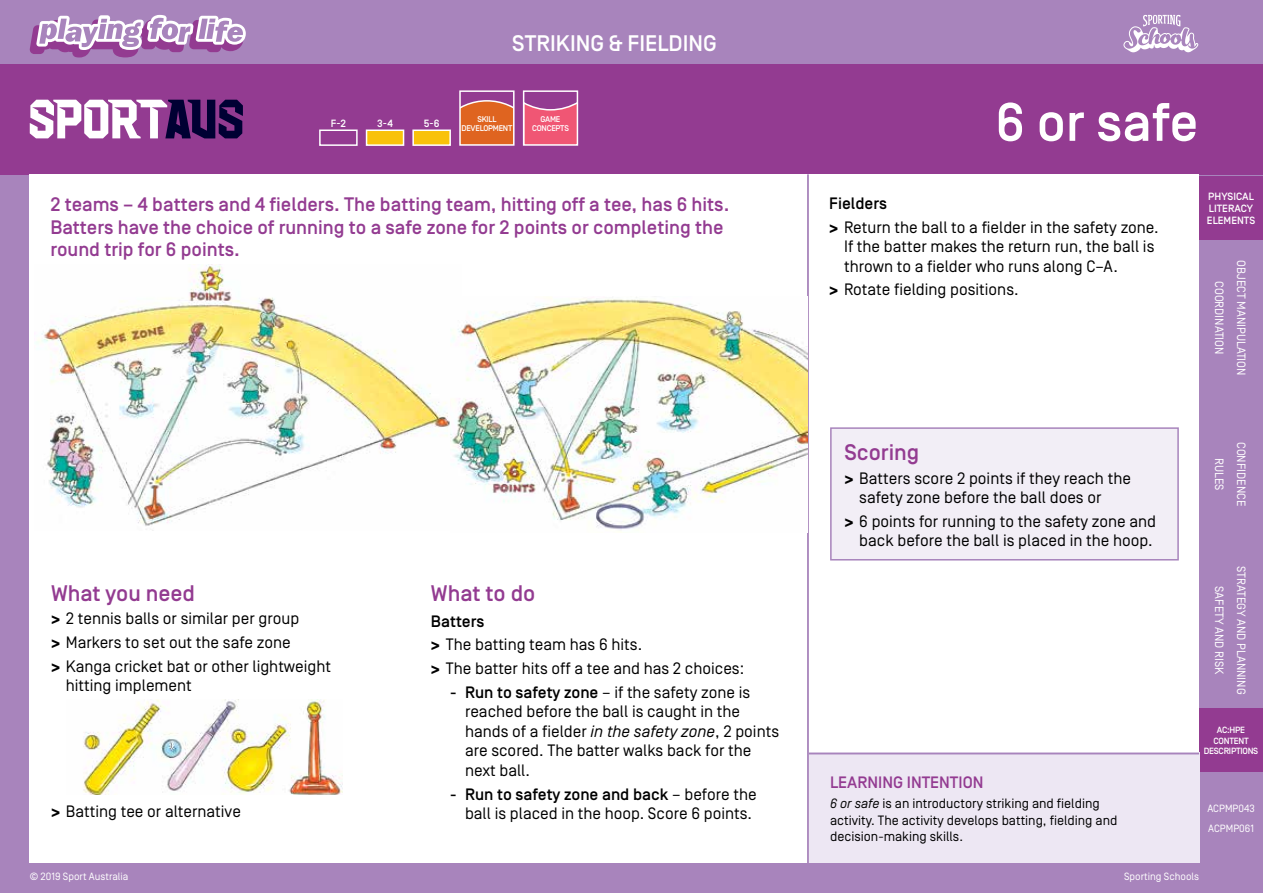
<style>
.page{position:relative;width:1263px;height:893px;background:#a884bc}
.page>*{position:absolute;margin:0;border:0;box-sizing:border-box;transform-origin:0 0}
.t1{font:500 54px "Simplon Norm";color:#fff}
.t2{font:500 22.5px "Simplon Norm";color:#933b91}
.t3{font:500 22.5px "Simplon Norm";color:#fff}
.t4{font:500 19.5px/22.5px "Simplon Norm";color:#933b91}
.t5{font:16.5px/19.5px "Simplon Norm";color:#000}
.t6{font:500 16.5px "Simplon Norm";color:#933b91}
.t7{font:13.5px/16.5px "Simplon Norm";color:#000}
.t8{font:12px/22px "Simplon Norm";color:#fff;text-align:center}
.t9{font:10.5px/20.5px "Simplon Norm";color:#fff}
.t10{font:500 10.5px/12px "Simplon Norm";color:#fff}
.t11{font:500 9px/10.5px "Simplon Norm";letter-spacing:-.03em;color:#fff;text-align:center}
.t12{font:500 8.25px/9px "Simplon Norm";letter-spacing:-.03em;color:#fff;text-align:center}
.s1{font-weight:700}
.s2{font-weight:500}
.s3{font-style:italic}
</style>
<div class="page">
<div style="left:0;top:64px;width:1263px;height:110px;background:#933b91"></div>
<svg style="left:1123px;top:15px;width:75px;height:37px"></svg>
<svg style="left:30px;top:15px;width:216px;height:43px"></svg>
<div style="left:1199px;top:176px;width:64px;height:64px;background:#933b91"></div>
<div style="left:1199px;top:708px;width:64px;height:64px;background:#933b91"></div>
<div style="left:30px;top:174px;width:1169px;height:689px;background:#fff"></div>
<svg style="left:30px;top:100px;width:213px;height:38px"></svg>
<div style="left:809px;top:753px;width:390px;height:110px;background:#ede7f3"></div>
<hr style="left:807px;top:174px;width:2px;height:689px;background:#a884bc">
<img style="left:83px;top:700px;width:259px;height:95px">
<div style="left:831px;top:428px;width:347px;height:132px;background:#f2eef6"></div>
<div style="left:830px;top:427px;width:349px;height:133px;border:2px solid #a884bc"></div>
<hr style="left:809px;top:753px;width:390px;height:1px;background:#a884bc">
<div style="left:319px;top:130px;width:39px;height:16px;border:2px solid #fff"></div>
<div style="left:366px;top:130px;width:38px;height:16px;background:#f9c20a;border:2px solid #fff"></div>
<div style="left:412px;top:130px;width:39px;height:16px;background:#f9c20a;border:2px solid #fff"></div>
<svg style="left:462px;top:100px;width:49px;height:43px;background:#dc672d"></svg>
<div style="left:459px;top:90px;width:55px;height:56px;border:2px solid #fff"></div>
<svg style="left:526px;top:103px;width:49px;height:40px;background:#e6597c"></svg>
<div style="left:523px;top:90px;width:55px;height:56px;border:2px solid #fff"></div>
<img style="left:36px;top:265px;width:415px;height:261px">
<img style="left:451px;top:297px;width:356px;height:236px">
<h2 class="t3" style="left:512px;top:31px;width:206px">STRIKING &amp; FIELDING</h2>
<p class="t10" style="left:331px;top:117px;width:17px">F-2</p>
<p class="t10" style="left:377px;top:117px;width:17px">3-4</p>
<p class="t10" style="left:424px;top:117px;width:17px">5-6</p>
<p class="t12" style="left:461px;top:115px;width:52px">SKILL<br>DEVELOPMENT</p>
<p class="t12" style="left:532px;top:115px;width:38px">GAME<br>CONCEPTS</p>
<p class="t4" style="left:50px;top:194px;width:681px">2 teams – 4 batters and 4 fielders. The batting team, hitting off a tee, has 6 hits.<br>Batters have the choice of running to a safe zone for 2 points or completing the round trip for 6 points.</p>
<h2 class="t2" style="left:51px;top:581px;width:145px">What you need</h2>
<p class="t5" style="left:51px;top:607px;width:282px;line-height:23.7px"><span class="s1">&gt;</span> 2 tennis balls or similar per group<br><span class="s1">&gt;</span> Markers to set out the safe zone<br><span class="s1">&gt;</span> Kanga cricket bat or other lightweight</p>
<p class="t5" style="left:66px;top:676px;width:127px">hitting implement</p>
<p class="t5" style="left:51px;top:802px;width:191px"><span class="s1">&gt;</span> Batting tee or alternative</p>
<h2 class="t2" style="left:431px;top:581px;width:106px">What to do</h2>
<p class="t5" style="left:431px;top:609px;width:315px;line-height:23.7px"><span class="s2">Batters<br></span><span class="s1">&gt;</span> The batting team has 6 hits.<br><span class="s1">&gt;</span> The batter hits off a tee and has 2 choices:</p>
<p class="t5" style="left:465px;top:683px;width:316px;text-indent:-15px"><span class="s2">- Run to safety zone</span> – if the safety zone is reached before the ball is caught in the hands of a fielder <span class="s3">in the safety zone</span>, 2 points are scored. The batter walks back for the next ball.</p>
<p class="t5" style="left:450px;top:785px;width:308px;text-align:right"><span class="s2">- Run to safety zone and back</span> – before the ball is placed in the hoop. Score 6 points.</p>
<h1 class="t1" style="left:996px;top:94px;width:204px">6 or safe</h1>
<p class="t5" style="left:829px;top:192px;width:331px;line-height:23.7px"><span class="s2">Fielders<br></span><span class="s1">&gt;</span> Return the ball to a fielder in the safety zone.</p>
<p class="t5" style="left:844px;top:237px;width:312px">If the batter makes the return run, the ball is thrown to a fielder who runs along C–A.</p>
<p class="t5" style="left:829px;top:280px;width:191px"><span class="s1">&gt;</span> Rotate fielding positions.</p>
<p class="t10" style="left:1207px;top:191px;width:50px">PHYSICAL<br>LITERACY<br>ELEMENTS</p>
<p class="t8" style="left:1252px;top:260px;width:117px;rotate:90deg">OBJECT MANIPULATION<br>COORDINATION</p>
<h2 class="t2" style="left:844px;top:440px;width:76px">Scoring</h2>
<p class="t5" style="left:859px;top:468px;width:273px;text-indent:-15px"><span class="s1">&gt;</span> Batters score 2 points if they reach the safety zone before the ball does or</p>
<p class="t5" style="left:844px;top:512px;width:313px;text-align:right"><span class="s1">&gt;</span> 6 points for running to the safety zone and back before the ball is placed in the hoop.</p>
<p class="t6" style="left:830px;top:773px;width:155px">LEARNING INTENTION</p>
<p class="t7" style="left:830px;top:796px;width:289px"><span class="s3">6 or safe</span> is an introductory striking and fielding activity. The activity develops batting, fielding and decision-making skills.</p>
<p class="t8" style="left:1252px;top:442px;width:66px;rotate:90deg">CONFIDENCE<br>RULES</p>
<p class="t8" style="left:1252px;top:566px;width:130px;rotate:90deg">STRATEGY AND PLANNING<br>SAFETY AND RISK</p>
<p class="t11" style="left:1204px;top:725px;width:56px">AC:HPE<br>CONTENT<br>DESCRIPTIONS</p>
<p class="t9" style="left:1207px;top:798px;width:49px">ACPMP043<br>ACPMP061</p>
<p class="t9" style="left:30px;top:866px;width:100px">© 2019 Sport Australia</p>
<p class="t9" style="left:1124px;top:866px;width:77px">Sporting Schools</p>
</div>
